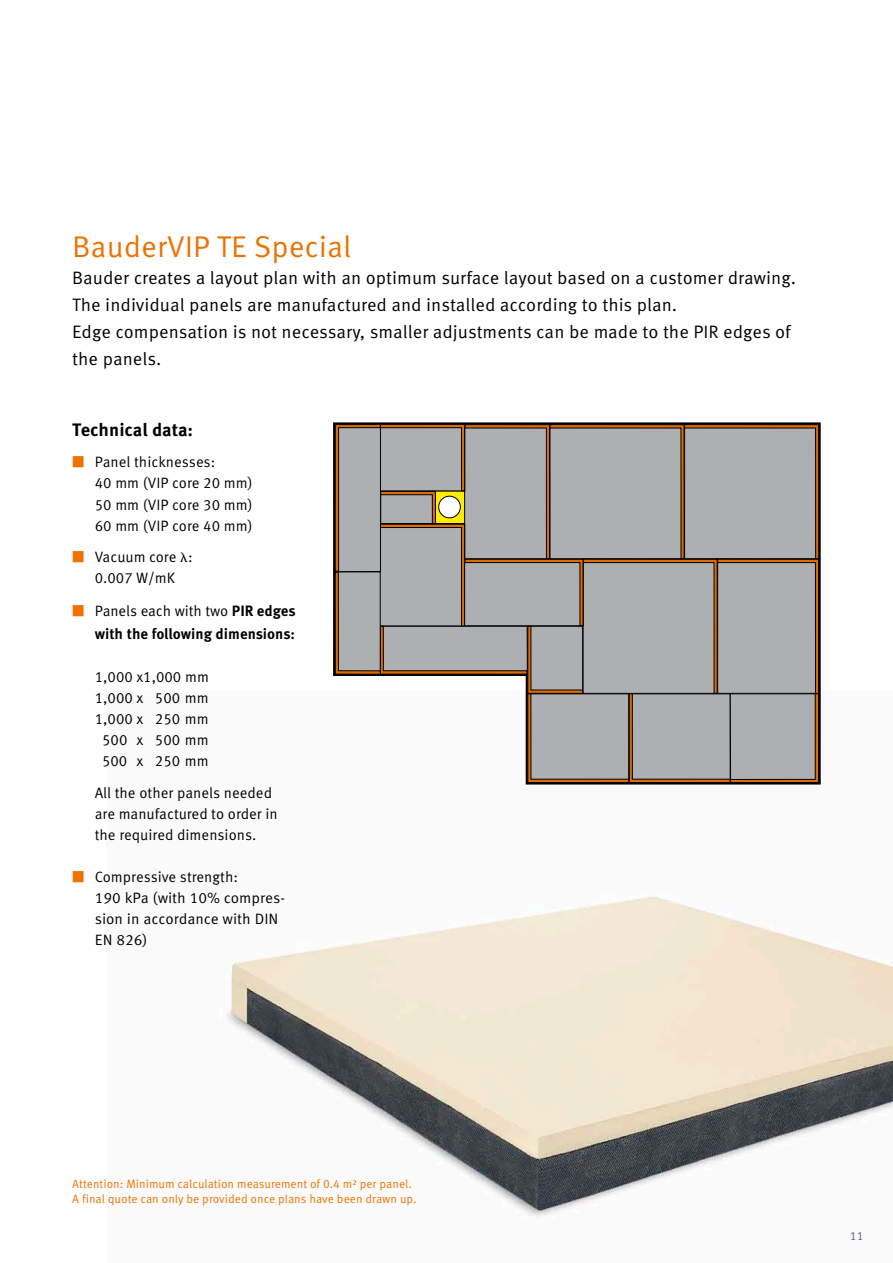
<style>
.page{position:relative;width:893px;height:1263px;background:#fff}
.page>*{position:absolute;margin:0;border:0;box-sizing:border-box;transform-origin:0 0}
.t1{font:30px "Meta Correspondence Pro";color:#ed7201}
.t2{font:18px/27px "Meta Correspondence Pro";color:#000}
.t3{font:700 18px "Meta Correspondence Pro";letter-spacing:-.005em;color:#000}
.t4{font:15px/21px "Meta Correspondence Pro";color:#000}
.t5{font:700 15px/22.5px "Meta Correspondence Pro";color:#000;text-align:right}
.t6{font:12px/15px "Meta Correspondence Pro";color:#ed7201}
.t7{font:12px "Meta Correspondence Pro";color:#5d676e}
.s1{color:#ed7201}
.s2{font-weight:400;color:#ed7201}
.s3{font-weight:400}
</style>
<div class="page">
<img style="left:226px;top:894px;width:667px;height:324px">
<svg style="left:335px;top:424px;width:484px;height:359px;background:#b0adaa"></svg>
<h1 class="t1" style="left:72px;top:223px;width:281px">BauderVIP TE Special</h1>
<p class="t2" style="left:72px;top:263px;width:725px">Bauder creates a layout plan with an optimum surface layout based on a customer drawing.<br>The individual panels are manufactured and installed according to this plan.<br>Edge compensation is not necessary, smaller adjustments can be made to the PIR edges of the panels.</p>
<p class="t3" style="left:72px;top:416px;width:122px">Technical data:</p>
<p class="t4" style="left:95px;top:451px;width:159px;text-indent:-22px"><span class="s1">■</span> Panel thicknesses:<br>40 mm (VIP core 20 mm)<br>50 mm (VIP core 30 mm)<br>60 mm (VIP core 40 mm)</p>
<p class="t4" style="left:72px;top:545px;width:122px;text-align:center"><span class="s1">■</span> Vacuum core ●:<br>0.007 W/mK</p>
<p class="t5" style="left:72px;top:599px;width:225px"><span class="s2">■</span> <span class="s3">Panels each with two</span> PIR edges with the following dimensions:</p>
<p class="t4" style="left:95px;top:665px;width:116px;text-align:center">1,000 x1,000 mm<br>1,000 x 500 mm<br>1,000 x 250 mm<br>500 x 500 mm<br>500 x 250 mm</p>
<p class="t4" style="left:95px;top:781px;width:185px">All the other panels needed are manufactured to order in the required dimensions.</p>
<p class="t4" style="left:95px;top:865px;width:192px;text-indent:-23px"><span class="s1">■</span> Compressive strength:<br>190 kPa (with 10% compres&shy;sion in accordance with DIN<br>EN 826)</p>
<p class="t6" style="left:72px;top:1175px;width:346px">Attention: Minimum calculation measurement of 0.4 m² per panel.<br>A final quote can only be provided once plans have been drawn up.</p>
<p class="t7" style="left:850px;top:1226px;width:15px">11</p>
</div>
